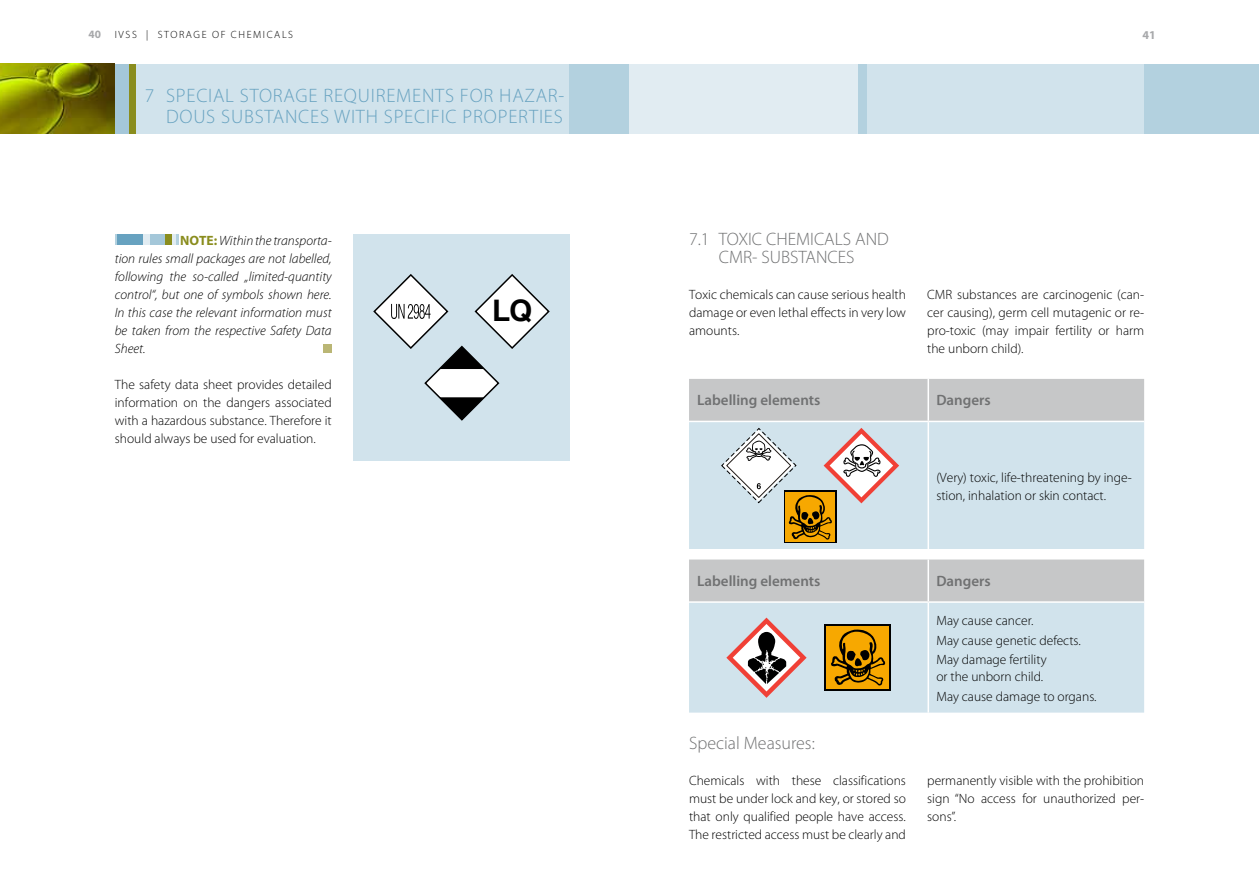
<style>
.page{position:relative;width:1259px;height:893px;background:#fff}
.page>*{position:absolute;margin:0;border:0;box-sizing:border-box;transform-origin:0 0}
.t1{font:700 29.7px "Helvetica";color:#000}
.t2{font:300 19.5px/21px "Myriad Pro";letter-spacing:.04em;color:#67a2c0;text-align:right}
.t3{font:300 18px/18px "Myriad Pro";color:#707172;text-align:center}
.t4{font:600 15px "Myriad Pro";color:#707172}
.t5{font:300 13.5px/18px "Myriad Pro";color:#000;text-align:justify}
.t6{font:italic 300 13.5px/18px "Myriad Pro";color:#000;text-align:justify}
.t7{font:700 12px "Myriad Pro";color:#a7a8aa}
.t8{font:300 10.5px "Myriad Pro";letter-spacing:.15em;color:#000}
.s1{font-weight:700;font-size:11.25px;color:#a7a8aa}
.s2{font-weight:700;font-style:normal;color:#8a8d1e}
</style>
<div class="page">
<div style="left:0;top:64px;width:1259px;height:69px;background:#b3d1df"></div>
<div style="left:103px;top:64px;width:1041px;height:69px;background:#d1e3ec"></div>
<div style="left:569px;top:64px;width:297px;height:69px;background:#b3d1df"></div>
<div style="left:629px;top:64px;width:228px;height:69px;background:#e1ecf2"></div>
<div style="left:115px;top:64px;width:19px;height:69px;background:#a4c7d9"></div>
<img style="left:0;top:64px;width:115px;height:69px">
<div style="left:130px;top:64px;width:6px;height:69px;background:#8a8d1e"></div>
<div style="left:689px;top:379px;width:455px;height:42px;background:#c6c7c8"></div>
<div style="left:689px;top:422px;width:455px;height:127px;background:#d1e3ec"></div>
<hr style="left:927px;top:379px;width:2px;height:42px;background:#fff">
<hr style="left:927px;top:422px;width:2px;height:127px;background:#fff">
<div style="left:783px;top:490px;width:53px;height:53px;background:#000"></div>
<div style="left:785px;top:492px;width:50px;height:50px;background:#f7a800"></div>
<svg style="left:720px;top:427px;width:179px;height:113px"></svg>
<div style="left:689px;top:559px;width:455px;height:42px;background:#c6c7c8"></div>
<div style="left:689px;top:603px;width:455px;height:110px;background:#d1e3ec"></div>
<hr style="left:927px;top:559px;width:2px;height:42px;background:#fff">
<hr style="left:927px;top:603px;width:2px;height:110px;background:#fff">
<div style="left:824px;top:624px;width:67px;height:66px;background:linear-gradient(to right,#f7a800,#f7a800)"></div>
<div style="left:826px;top:626px;width:63px;height:62px;background:#f7a800"></div>
<svg style="left:831px;top:629px;width:54px;height:56px"></svg>
<svg style="left:726px;top:618px;width:80px;height:80px"></svg>
<div style="left:353px;top:234px;width:217px;height:227px;background:#d1e3ec"></div>
<svg style="left:373px;top:274px;width:177px;height:147px"></svg>
<div style="left:115px;top:234px;width:63px;height:11px;background:#b3d1df"></div>
<div style="left:122px;top:234px;width:54px;height:11px;background:#e1ecf2"></div>
<div style="left:150px;top:234px;width:20px;height:11px;background:#a4c7d9"></div>
<div style="left:117px;top:234px;width:26px;height:11px;background:#67a2c0"></div>
<div style="left:165px;top:234px;width:6px;height:11px;background:#8a8d1e"></div>
<div style="left:323px;top:344px;width:9px;height:9px;background:#bab675"></div>
<p class="t8" style="left:88px;top:28px;width:206px"><span class="s1">40</span> IVSS | STORAGE OF CHEMICALS</p>
<p class="t7" style="left:1142px;top:27px;width:15px">41</p>
<h2 class="t2" style="left:145px;top:85px;width:421px">7 SPECIAL STORAGE REQUIREMENTS FOR HAZAR-<br>DOUS SUBSTANCES WITH SPECIFIC PROPERTIES</h2>
<p class="t6" style="left:115px;top:231px;width:218px;text-indent:65px"><span class="s2">NOTE:</span> Within the transporta&shy;tion rules small packages are not labelled, following the so-called „limited-quantity control“, but one of symbols shown here.<br>In this case the relevant information must be taken from the respective Safety Data Sheet.</p>
<p class="t5" style="left:115px;top:375px;width:218px">The safety data sheet provides detailed information on the dangers associated with a hazardous substance. Therefore it should always be used for evaluation.</p>
<h1 class="t1" style="left:492px;top:292px;width:42px">LQ</h1>
<h3 class="t3" style="left:689px;top:230px;width:201px">7.1 TOXIC CHEMICALS AND<br>CMR- SUBSTANCES</h3>
<p class="t5" style="left:689px;top:285px;width:218px">Toxic chemicals can cause serious health damage or even lethal effects in very low amounts.</p>
<p class="t5" style="left:927px;top:285px;width:218px">CMR substances are carcinogenic (can&shy;cer causing), germ cell mutagenic or re&shy;pro-toxic (may impair fertility or harm the unborn child).</p>
<p class="t4" style="left:697px;top:391px;width:125px">Labelling elements</p>
<p class="t4" style="left:936px;top:391px;width:56px">Dangers</p>
<p class="t5" style="left:936px;top:468px;width:197px">(Very) toxic, life-threatening by inge&shy;stion, inhalation or skin contact.</p>
<p class="t4" style="left:697px;top:571px;width:125px">Labelling elements</p>
<p class="t4" style="left:936px;top:571px;width:56px">Dangers</p>
<p class="t5" style="left:936px;top:610px;width:146px;line-height:19.6px;text-align:left">May cause cancer.<br>May cause genetic defects.<br>May damage fertility</p>
<p class="t5" style="left:936px;top:666px;width:162px;line-height:19.6px">or the unborn child.<br>May cause damage to organs.</p>
<h3 class="t3" style="left:689px;top:734px;width:127px">Special Measures:</h3>
<p class="t5" style="left:689px;top:771px;width:218px">Chemicals with these classifications must be under lock and key, or stored so that only qualified people have access.<br>The restricted access must be clearly and</p>
<p class="t5" style="left:927px;top:771px;width:218px">permanently visible with the prohibition sign “No access for unauthorized per&shy;sons”.</p>
</div>
